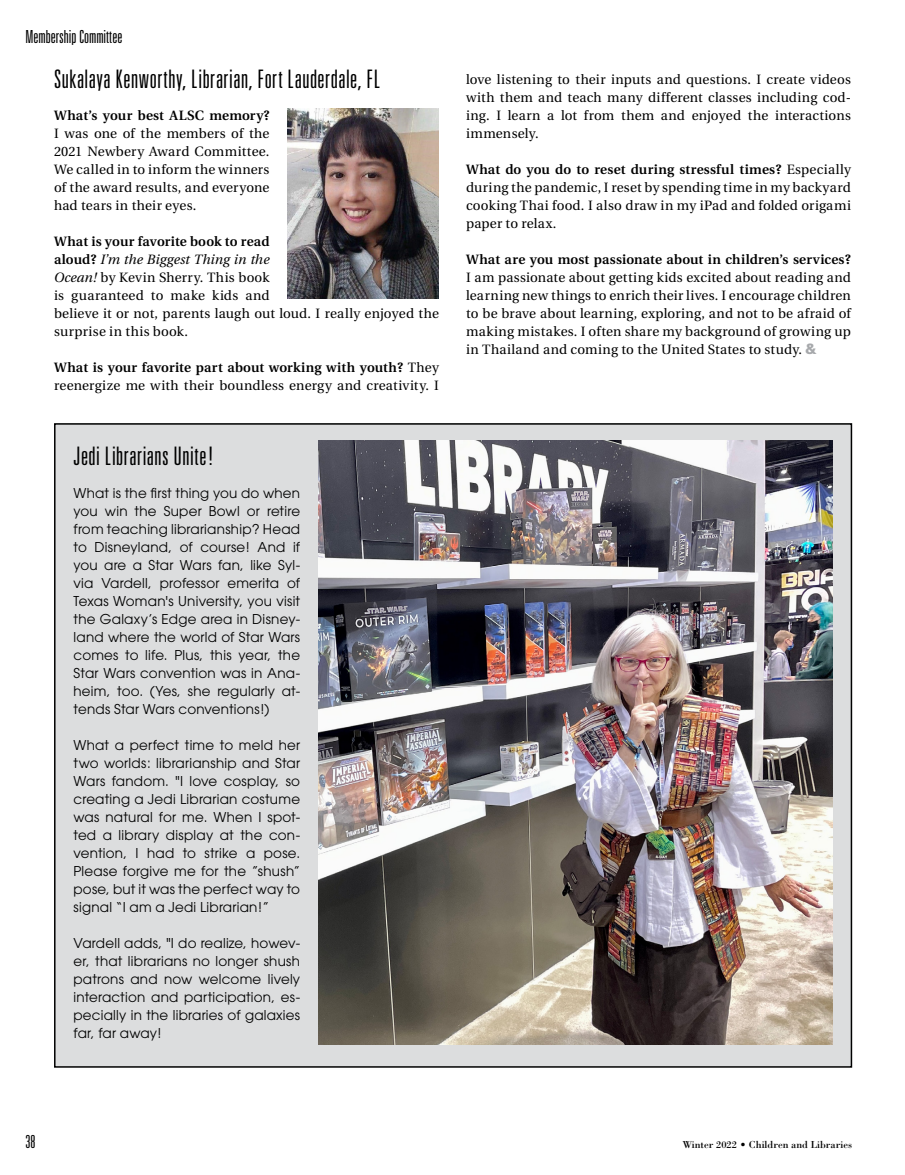
<style>
.page{position:relative;width:905px;height:1175px;background:#fff}
.page>*{position:absolute;margin:0;border:0;box-sizing:border-box;transform-origin:0 0}
.t1{font:300 ultra-condensed 25.5px "Univers";letter-spacing:.02em;color:#000}
.t2{font:300 ultra-condensed 18px "Univers";color:#000}
.t3{font:13.5px/18px "Utopia";letter-spacing:.015em;color:#000;text-align:justify}
.t4{font:13.5px/18px "Avant Garde";letter-spacing:.015em;color:#000;text-align:justify}
.t5{font:600 13.5px "Utopia";letter-spacing:.01em;color:#000}
.t6{font:10.5px "Bodoni";color:#000}
.s1{font-weight:600}
.s2{font-style:italic}
.s3{font-family:"Usual";font-weight:800;color:#a7a9ac}
</style>
<div class="page">
<img style="left:287px;top:109px;width:152px;height:190px">
<div style="left:55px;top:424px;width:796px;height:642px;background:#dcddde"></div>
<img style="left:318px;top:441px;width:514px;height:603px">
<h2 class="t2" style="left:26px;top:27px;width:98px">Membership Committee</h2>
<h1 class="t1" style="left:54px;top:66px;width:328px">Sukalaya Kenworthy, Librarian, Fort Lauderdale, FL</h1>
<p class="t5" style="left:54px;top:108px;width:217px">What’s your best ALSC memory?</p>
<p class="t3" style="left:54px;top:125px;width:217px">I was one of the members of the 2021 Newbery Award Committee.<br>We called in to inform the winners of the award results, and everyone had tears in their eyes.</p>
<p class="t3" style="left:54px;top:233px;width:386px;text-align:left"><span class="s1">What is your favorite book to read<br>aloud?</span> <span class="s2">I’m the Biggest Thing in the<br>Ocean!</span> by Kevin Sherry. This book<br>is guaranteed to make kids and<br>believe it or not, parents laugh out loud. I really enjoyed the surprise in this book.</p>
<p class="t3" style="left:54px;top:359px;width:386px"><span class="s1">What is your favorite part about working with youth?</span> They reenergize me with their boundless energy and creativity. I</p>
<h1 class="t1" style="left:74px;top:442px;width:142px">Jedi Librarians Unite!</h1>
<p class="t4" style="left:74px;top:484px;width:228px">What is the first thing you do when you win the Super Bowl or retire from teaching librarianship? Head to Disneyland, of course! And if you are a Star Wars fan, like Syl&shy;via Vardell, professor emerita of Texas Woman's University, you visit the Galaxy’s Edge area in Disney&shy;land where the world of Star Wars comes to life. Plus, this year, the Star Wars convention was in Ana&shy;heim, too. (Yes, she regularly at&shy;tends Star Wars conventions!)</p>
<p class="t4" style="left:74px;top:736px;width:228px">What a perfect time to meld her two worlds: librarianship and Star Wars fandom. "I love cosplay, so creating a Jedi Librarian costume was natural for me. When I spot&shy;ted a library display at the con&shy;vention, I had to strike a pose.<br>Please forgive me for the ”shush” pose, but it was the perfect way to signal “I am a Jedi Librarian!”</p>
<p class="t4" style="left:74px;top:934px;width:228px">Vardell adds, "I do realize, howev&shy;er, that librarians no longer shush patrons and now welcome lively interaction and participation, es&shy;pecially in the libraries of galaxies far, far away!</p>
<p class="t3" style="left:466px;top:71px;width:386px">love listening to their inputs and questions. I create videos with them and teach many different classes including cod&shy;ing. I learn a lot from them and enjoyed the interactions immensely.</p>
<p class="t3" style="left:466px;top:161px;width:386px"><span class="s1">What do you do to reset during stressful times?</span> Especially during the pandemic, I reset by spending time in my backyard cooking Thai food. I also draw in my iPad and folded origami paper to relax.</p>
<p class="t5" style="left:466px;top:252px;width:386px">What are you most passionate about in children’s services?</p>
<p class="t3" style="left:466px;top:269px;width:386px">I am passionate about getting kids excited about reading and learning new things to enrich their lives. I encourage children to be brave about learning, exploring, and not to be afraid of making mistakes. I often share my background of growing up in Thailand and coming to the United States to study. <span class="s3">&amp;</span></p>
<h2 class="t2" style="left:26px;top:1132px;width:11px">38</h2>
<p class="t6" style="left:682px;top:1138px;width:171px">Winter 2022 • Children and Libraries</p>
</div>
